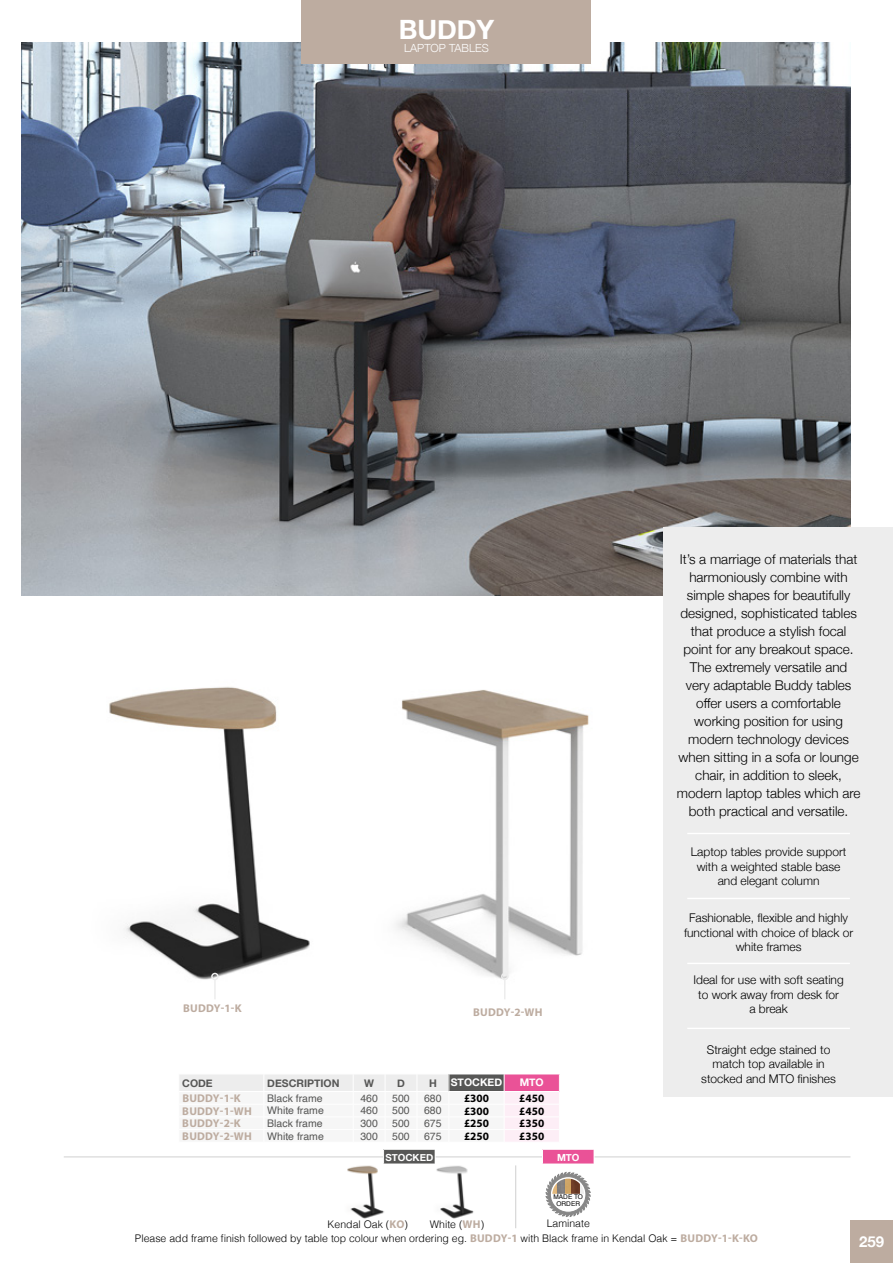
<style>
.page{position:relative;width:893px;height:1263px;background:#fff}
.page>*{position:absolute;margin:0;border:0;box-sizing:border-box;transform-origin:0 0}
.t1{font:700 26.55px "Helvetica Neue";color:#fff}
.t2{font:700 15px "Helvetica Neue";color:#fff}
.t3{font:300 13.5px/18px "Helvetica Neue";color:#000;text-align:center}
.t4{font:300 12px/14.4px "Helvetica Neue";color:#000;text-align:center}
.t5{font:700 11.25px "Myriad Pro";letter-spacing:.02em;color:#bdaca0}
.t6{font:700 11.25px "Myriad Pro";color:#000}
.t7{font:300 11.25px "Helvetica Neue";color:#fff}
.t8{font:300 10.5px/14px "Helvetica";color:#000}
.t9{font:10.5px "Helvetica";color:#575756}
.t10{font:700 10.5px "Helvetica Neue";color:#575756}
.t11{font:700 10.5px "Helvetica Neue";color:#fff}
.t12{font:700 9.75px "Helvetica Neue";color:#fff}
.t13{font:6.6px/6.8px "Helvetica";color:#000;text-align:center}
.s1{font-family:"Myriad Pro";font-weight:700;font-size:11.25px;color:#bdaca0}
</style>
<div class="page">
<img style="left:109px;top:686px;width:201px;height:294px">
<img style="left:396px;top:690px;width:193px;height:289px">
<img style="left:347px;top:1165px;width:37px;height:54px">
<img style="left:436px;top:1165px;width:38px;height:54px">
<hr style="left:515px;top:1165px;width:1px;height:63px;background:#d0d0d0">
<svg style="left:546px;top:1172px;width:44px;height:45px"></svg>
<hr style="left:64px;top:1157px;width:786px;height:1px;background:#d0d0d0">
<div style="left:384px;top:1149px;width:51px;height:15px;background:#575756"></div>
<svg style="left:383px;top:1150px;width:1px;height:14px"></svg>
<hr style="left:383px;top:1149px;width:52px;height:1px;background:#fff">
<div style="left:542px;top:1149px;width:52px;height:15px;background:#ea5297"></div>
<svg style="left:542px;top:1150px;width:1px;height:14px"></svg>
<hr style="left:542px;top:1149px;width:52px;height:1px;background:#fff">
<img style="left:21px;top:43px;width:829px;height:552px">
<div style="left:302px;top:0;width:289px;height:64px;background:#bdaca0"></div>
<svg style="left:179px;top:1074px;width:381px;height:68px"></svg>
<hr style="left:214px;top:979px;width:2px;height:20px;background:#ededed">
<div style="left:211px;top:973px;width:8px;height:7px;border:2px solid #ededed;border-radius:50%"></div>
<hr style="left:504px;top:979px;width:2px;height:20px;background:#ededed">
<div style="left:501px;top:973px;width:8px;height:7px;border:2px solid #ededed;border-radius:50%"></div>
<div style="left:663px;top:527px;width:230px;height:570px;background:#ededed"></div>
<hr style="left:687px;top:898px;width:163px;height:1px;background:#fff">
<hr style="left:687px;top:833px;width:163px;height:1px;background:#fff">
<hr style="left:687px;top:963px;width:163px;height:1px;background:#fff">
<hr style="left:687px;top:1028px;width:163px;height:1px;background:#fff">
<div style="left:850px;top:1220px;width:43px;height:43px;background:#bdaca0"></div>
<h1 class="t1" style="left:399px;top:8px;width:97px">BUDDY</h1>
<p class="t7" style="left:404px;top:39px;width:86px">LAPTOP TABLES</p>
<p class="t5" style="left:183px;top:1000px;width:60px">BUDDY-1-K</p>
<p class="t5" style="left:473px;top:1005px;width:71px">BUDDY-2-WH</p>
<p class="t10" style="left:182px;top:1075px;width:32px">CODE</p>
<p class="t10" style="left:267px;top:1075px;width:74px">DESCRIPTION</p>
<p class="t10" style="left:364px;top:1075px;width:11px">W</p>
<p class="t10" style="left:397px;top:1075px;width:9px">D</p>
<p class="t10" style="left:429px;top:1075px;width:9px">H</p>
<p class="t11" style="left:451px;top:1074px;width:53px">STOCKED</p>
<p class="t11" style="left:520px;top:1074px;width:26px">MTO</p>
<p class="t5" style="left:182px;top:1091px;width:60px">BUDDY-1-K</p>
<p class="t9" style="left:267px;top:1090px;width:57px">Black frame</p>
<p class="t9" style="left:360px;top:1090px;width:19px">460</p>
<p class="t9" style="left:392px;top:1090px;width:19px">500</p>
<p class="t9" style="left:424px;top:1090px;width:19px">680</p>
<p class="t6" style="left:464px;top:1091px;width:26px">£300</p>
<p class="t6" style="left:519px;top:1091px;width:26px">£450</p>
<p class="t5" style="left:182px;top:1103px;width:71px">BUDDY-1-WH</p>
<p class="t9" style="left:267px;top:1102px;width:58px">White frame</p>
<p class="t9" style="left:360px;top:1102px;width:19px">460</p>
<p class="t9" style="left:392px;top:1102px;width:19px">500</p>
<p class="t9" style="left:424px;top:1102px;width:19px">680</p>
<p class="t6" style="left:464px;top:1103px;width:26px">£300</p>
<p class="t6" style="left:519px;top:1103px;width:26px">£450</p>
<p class="t5" style="left:182px;top:1116px;width:60px">BUDDY-2-K</p>
<p class="t9" style="left:267px;top:1115px;width:57px">Black frame</p>
<p class="t9" style="left:360px;top:1115px;width:19px">300</p>
<p class="t9" style="left:392px;top:1115px;width:19px">500</p>
<p class="t9" style="left:424px;top:1115px;width:19px">675</p>
<p class="t6" style="left:464px;top:1116px;width:26px">£250</p>
<p class="t6" style="left:519px;top:1116px;width:26px">£350</p>
<p class="t5" style="left:182px;top:1129px;width:71px">BUDDY-2-WH</p>
<p class="t9" style="left:267px;top:1128px;width:58px">White frame</p>
<p class="t9" style="left:360px;top:1128px;width:19px">300</p>
<p class="t9" style="left:392px;top:1128px;width:19px">500</p>
<p class="t9" style="left:424px;top:1128px;width:19px">675</p>
<p class="t6" style="left:464px;top:1129px;width:26px">£250</p>
<p class="t6" style="left:519px;top:1129px;width:26px">£350</p>
<p class="t12" style="left:385px;top:1150px;width:49px">STOCKED</p>
<p class="t12" style="left:557px;top:1150px;width:24px">MTO</p>
<p class="t13" style="left:553px;top:1193px;width:31px">MADE TO<br>ORDER</p>
<p class="t3" style="left:677px;top:549px;width:185px">It’s a marriage of materials that harmoniously combine with simple shapes for beautifully designed, sophisticated tables that produce a stylish focal point for any breakout space.<br>The extremely versatile and very adaptable Buddy tables offer users a comfortable working position for using modern technology devices when sitting in a sofa or lounge chair, in addition to sleek, modern laptop tables which are both practical and versatile.</p>
<p class="t4" style="left:691px;top:844px;width:157px">Laptop tables provide support with a weighted stable base and elegant column</p>
<p class="t4" style="left:684px;top:910px;width:171px">Fashionable, flexible and highly functional with choice of black or white frames</p>
<p class="t4" style="left:693px;top:972px;width:152px">Ideal for use with soft seating to work away from desk for<br>a break</p>
<p class="t4" style="left:701px;top:1041px;width:136px">Straight edge stained to match top available in stocked and MTO finishes</p>
<p class="t8" style="left:547px;top:1216px;width:45px">Laminate</p>
<p class="t8" style="left:135px;top:1217px;width:624px;text-indent:295px">White (<span class="s1">WH</span>)<br>Please add frame finish followed by table top colour when ordering eg. <span class="s1">BUDDY-1</span> with Black frame in Kendal Oak = <span class="s1">BUDDY-1-K-KO</span></p>
<p class="t8" style="left:328px;top:1217px;width:82px">Kendal Oak (<span class="s1">KO</span>)</p>
<p class="t2" style="left:859px;top:1230px;width:27px">259</p>
</div>
